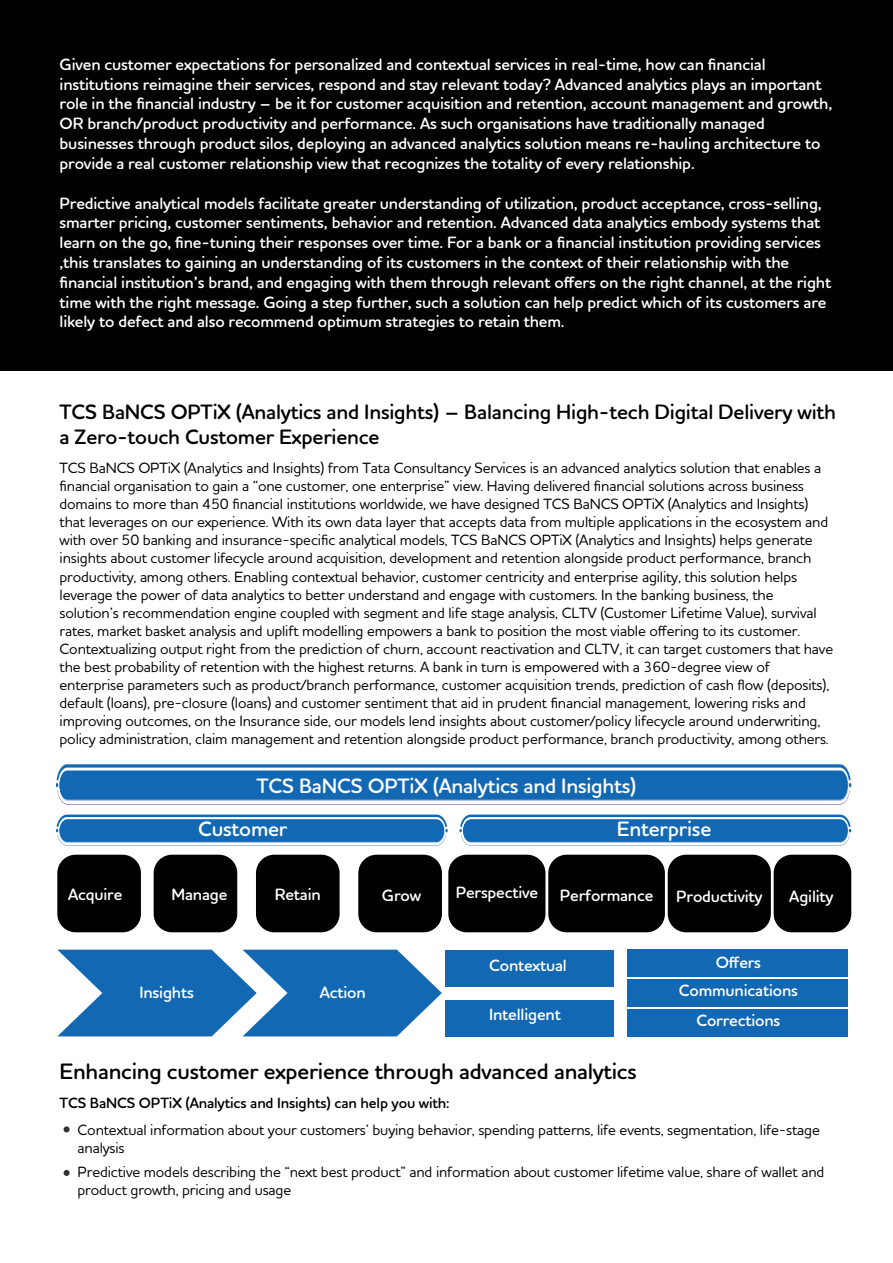
<style>
.page{position:relative;width:893px;height:1263px;background:#fff}
.page>*{position:absolute;margin:0;border:0;box-sizing:border-box;transform-origin:0 0}
.t1{font:600 22.5px "Houschka Rounded Alt";letter-spacing:-.01em;color:#010101}
.t2{font:600 21px/25.2px "Houschka Rounded Alt";letter-spacing:-.01em;color:#010101}
.t3{font:600 21px/43px "Houschka Rounded Alt";letter-spacing:-.01em;color:#fff}
.t4{font:600 16.5px/19.8px "Houschka Rounded Alt";letter-spacing:-.01em;color:#fff}
.t5{font:500 15px/18px "Houschka Rounded Alt";letter-spacing:-.01em;color:#010101}
.t6{font:600 15px "Houschka Rounded Alt";letter-spacing:-.01em;color:#010101}
</style>
<div class="page">
<div style="left:0;top:0;width:893px;height:370px;background:#010101"></div>
<svg style="left:64px;top:1126px;width:6px;height:6px"></svg>
<svg style="left:64px;top:1170px;width:6px;height:6px"></svg>
<svg style="left:56px;top:764px;width:795px;height:40px;background:#3d83c0"></svg>
<svg style="left:56px;top:814px;width:392px;height:32px;background:#4287c2"></svg>
<svg style="left:459px;top:814px;width:392px;height:32px;background:#4287c2"></svg>
<div style="left:57px;top:855px;width:84px;height:77px;background:#010101;border-radius:18px"></div>
<div style="left:154px;top:855px;width:83px;height:77px;background:#010101;border-radius:18px"></div>
<div style="left:256px;top:855px;width:84px;height:77px;background:#010101;border-radius:18px"></div>
<div style="left:358px;top:855px;width:84px;height:77px;background:#010101;border-radius:18px"></div>
<div style="left:448px;top:855px;width:97px;height:77px;background:#010101;border-radius:18px"></div>
<div style="left:548px;top:855px;width:117px;height:77px;background:#010101;border-radius:18px"></div>
<div style="left:668px;top:855px;width:103px;height:77px;background:#010101;border-radius:18px"></div>
<div style="left:774px;top:855px;width:77px;height:77px;background:#010101;border-radius:18px"></div>
<svg style="left:57px;top:950px;width:385px;height:86px"></svg>
<div style="left:446px;top:950px;width:168px;height:36px;background:#1268b3"></div>
<div style="left:446px;top:999px;width:168px;height:37px;background:#1268b3"></div>
<div style="left:627px;top:950px;width:221px;height:27px;background:#1268b3"></div>
<div style="left:627px;top:979px;width:221px;height:28px;background:#1268b3"></div>
<div style="left:627px;top:1009px;width:221px;height:27px;background:#1268b3"></div>
<p class="t4" style="left:60px;top:54px;width:774px">Given customer expectations for personalized and contextual services in real-time, how can financial institutions reimagine their services, respond and stay relevant today? Advanced analytics plays an important role in the financial industry – be it for customer acquisition and retention, account management and growth, OR branch/product productivity and performance. As such organisations have traditionally managed businesses through product silos, deploying an advanced analytics solution means re-hauling architecture to provide a real customer relationship view that recognizes the totality of every relationship.</p>
<p class="t4" style="left:60px;top:193px;width:773px">Predictive analytical models facilitate greater understanding of utilization, product acceptance, cross-selling, smarter pricing, customer sentiments, behavior and retention. Advanced data analytics embody systems that learn on the go, fine-tuning their responses over time. For a bank or a financial institution providing services ,this translates to gaining an understanding of its customers in the context of their relationship with the financial institution’s brand, and engaging with them through relevant offers on the right channel, at the right time with the right message. Going a step further, such a solution can help predict which of its customers are likely to defect and also recommend optimum strategies to retain them.</p>
<h2 class="t2" style="left:60px;top:399px;width:778px">TCS BaNCS OPTiX (Analytics and Insights) – Balancing High-tech Digital Delivery with a Zero-touch Customer Experience</h2>
<p class="t5" style="left:60px;top:459px;width:775px">TCS BaNCS OPTiX (Analytics and Insights) from Tata Consultancy Services is an advanced analytics solution that enables a financial organisation to gain a “one customer, one enterprise” view. Having delivered financial solutions across business domains to more than 450 financial institutions worldwide, we have designed TCS BaNCS OPTiX (Analytics and Insights) that leverages on our experience. With its own data layer that accepts data from multiple applications in the ecosystem and with over 50 banking and insurance-specific analytical models, TCS BaNCS OPTiX (Analytics and Insights) helps generate insights about customer lifecycle around acquisition, development and retention alongside product performance, branch productivity, among others. Enabling contextual behavior, customer centricity and enterprise agility, this solution helps leverage the power of data analytics to better understand and engage with customers. In the banking business, the solution’s recommendation engine coupled with segment and life stage analysis, CLTV (Customer Lifetime Value), survival rates, market basket analysis and uplift modelling empowers a bank to position the most viable offering to its customer.<br>Contextualizing output right from the prediction of churn, account reactivation and CLTV, it can target customers that have the best probability of retention with the highest returns. A bank in turn is empowered with a 360-degree view of enterprise parameters such as product/branch performance, customer acquisition trends, prediction of cash flow (deposits), default (loans), pre-closure (loans) and customer sentiment that aid in prudent financial management, lowering risks and improving outcomes, on the Insurance side, our models lend insights about customer/policy lifecycle around underwriting, policy administration, claim management and retention alongside product performance, branch productivity, among others.</p>
<h2 class="t3" style="left:198px;top:764px;width:440px;text-indent:58px">TCS BaNCS OPTiX (Analytics and Insights)<br>Customer</h2>
<h2 class="t3" style="left:617px;top:807px;width:96px">Enterprise</h2>
<p class="t4" style="left:68px;top:884px;width:56px">Acquire</p>
<p class="t4" style="left:172px;top:884px;width:57px">Manage</p>
<p class="t4" style="left:275px;top:884px;width:48px">Retain</p>
<p class="t4" style="left:382px;top:885px;width:41px">Grow</p>
<p class="t4" style="left:456px;top:882px;width:84px">Perspective</p>
<p class="t4" style="left:560px;top:885px;width:95px">Performance</p>
<p class="t4" style="left:676px;top:886px;width:88px">Productivity</p>
<p class="t4" style="left:789px;top:886px;width:46px">Agility</p>
<p class="t4" style="left:139px;top:983px;width:56px">Insights</p>
<p class="t4" style="left:320px;top:983px;width:48px">Action</p>
<p class="t4" style="left:489px;top:955px;width:79px">Contextual</p>
<p class="t4" style="left:679px;top:948px;width:121px;line-height:27.9px;text-align:center">Offers<br>Communications</p>
<p class="t4" style="left:696px;top:1010px;width:85px">Corrections</p>
<p class="t4" style="left:489px;top:1004px;width:73px">Intelligent</p>
<h1 class="t1" style="left:60px;top:1057px;width:578px">Enhancing customer experience through advanced analytics</h1>
<p class="t6" style="left:60px;top:1093px;width:392px">TCS BaNCS OPTiX (Analytics and Insights) can help you with:</p>
<p class="t5" style="left:78px;top:1121px;width:744px">Contextual information about your customers’ buying behavior, spending patterns, life events, segmentation, life-stage analysis</p>
<p class="t5" style="left:78px;top:1163px;width:748px">Predictive models describing the “next best product” and information about customer lifetime value, share of wallet and product growth, pricing and usage</p>
</div>
